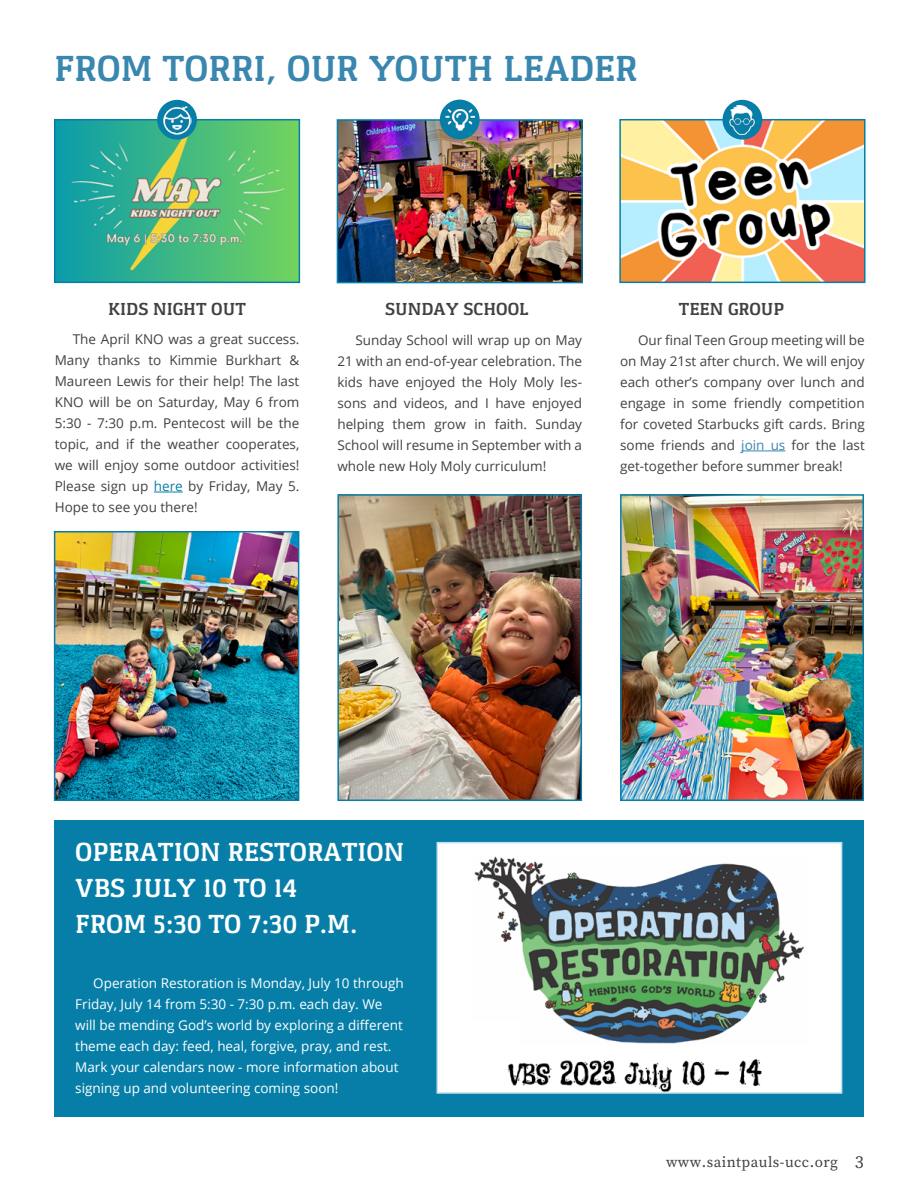
<style>
.page{position:relative;width:918px;height:1188px;background:#fff}
.page>*{position:absolute;margin:0;border:0;box-sizing:border-box;transform-origin:0 0}
.t1{font:700 37.5px "Gaspar";color:#3987af}
.t2{font:700 27px/36px "Gaspar";color:#fff}
.t3{font:700 18px "Gaspar";color:#414042}
.t4{font:15px "Source Serif Pro";letter-spacing:.03em;color:#414042}
.t5{font:13.5px/21px "Open Sans";color:#414042;text-align:justify}
.t6{font:13.5px/21px "Open Sans";color:#fff}
.s1{color:#3987af}
.s2{color:#077ea8}
.s3{font-size:18px}
</style>
<div class="page">
<img style="left:623px;top:497px;width:238px;height:301px">
<div style="left:620px;top:494px;width:244px;height:307px;border:2px solid #077ea8"></div>
<img style="left:57px;top:534px;width:239px;height:264px">
<div style="left:54px;top:531px;width:245px;height:270px;border:2px solid #077ea8"></div>
<div style="left:54px;top:820px;width:810px;height:297px;background:#077ea8"></div>
<img style="left:440px;top:845px;width:399px;height:246px">
<div style="left:437px;top:842px;width:405px;height:252px;border:2px solid #c0e1ed"></div>
<img style="left:340px;top:497px;width:239px;height:301px">
<div style="left:337px;top:494px;width:245px;height:307px;border:2px solid #077ea8"></div>
<img style="left:622px;top:122px;width:241px;height:158px">
<div style="left:619px;top:119px;width:247px;height:164px;border:2px solid #077ea8"></div>
<div style="left:723px;top:100px;width:39px;height:40px;background:#077ea8;border-radius:50%"></div>
<img style="left:728px;top:106px;width:29px;height:29px">
<img style="left:57px;top:122px;width:240px;height:158px">
<div style="left:54px;top:119px;width:246px;height:164px;border:2px solid #077ea8"></div>
<div style="left:157px;top:100px;width:40px;height:40px;background:#077ea8;border-radius:50%"></div>
<img style="left:163px;top:106px;width:29px;height:29px">
<img style="left:340px;top:122px;width:240px;height:158px">
<div style="left:337px;top:119px;width:246px;height:164px;border:2px solid #077ea8"></div>
<div style="left:440px;top:100px;width:40px;height:39px;background:#077ea8;border-radius:50%"></div>
<img style="left:445px;top:105px;width:29px;height:29px">
<hr style="left:741px;top:451px;width:44px;height:1px;background:#3987af">
<svg style="left:154px;top:492px;width:29px;height:1px"></svg>
<h1 class="t1" style="left:54px;top:47px;width:585px">FROM TORRI, OUR YOUTH LEADER</h1>
<h3 class="t3" style="left:108px;top:298px;width:139px">KIDS NIGHT OUT</h3>
<h3 class="t3" style="left:385px;top:298px;width:145px">SUNDAY SCHOOL</h3>
<h3 class="t3" style="left:679px;top:298px;width:107px">TEEN GROUP</h3>
<p class="t5" style="left:620px;top:329px;width:246px;text-indent:18px">Our final Teen Group meeting will be on May 21st after church. We will enjoy each other’s company over lunch and engage in some friendly competition for coveted Starbucks gift cards. Bring some friends and <span class="s1">join us</span> for the last get-together before summer break!</p>
<p class="t5" style="left:55px;top:328px;width:246px;text-indent:18px">The April KNO was a great success.<br>Many thanks to Kimmie Burkhart &amp; Maureen Lewis for their help! The last KNO will be on Saturday, May 6 from 5:30 - 7:30 p.m. Pentecost will be the topic, and if the weather cooperates, we will enjoy some outdoor activities!<br>Please sign up <span class="s2">here</span> by Friday, May 5.<br>Hope to see you there!</p>
<p class="t5" style="left:337px;top:329px;width:246px;text-indent:18px">Sunday School will wrap up on May 21 with an end-of-year celebration. The kids have enjoyed the Holy Moly les&shy;sons and videos, and I have enjoyed helping them grow in faith. Sunday School will resume in September with a whole new Holy Moly curriculum!</p>
<h2 class="t2" style="left:75px;top:834px;width:330px">OPERATION RESTORATION<br>VBS JULY 10 TO 14<br>FROM 5:30 TO 7:30 P.M.</h2>
<p class="t6" style="left:75px;top:972px;width:330px;text-indent:18px">Operation Restoration is Monday, July 10 through Friday, July 14 from 5:30 - 7:30 p.m. each day. We will be mending God’s world by exploring a different theme each day: feed, heal, forgive, pray, and rest.<br>Mark your calendars now - more information about signing up and volunteering coming soon!</p>
<p class="t4" style="left:666px;top:1152px;width:199px">www.saintpauls-ucc.org <span class="s3">3</span></p>
</div>
